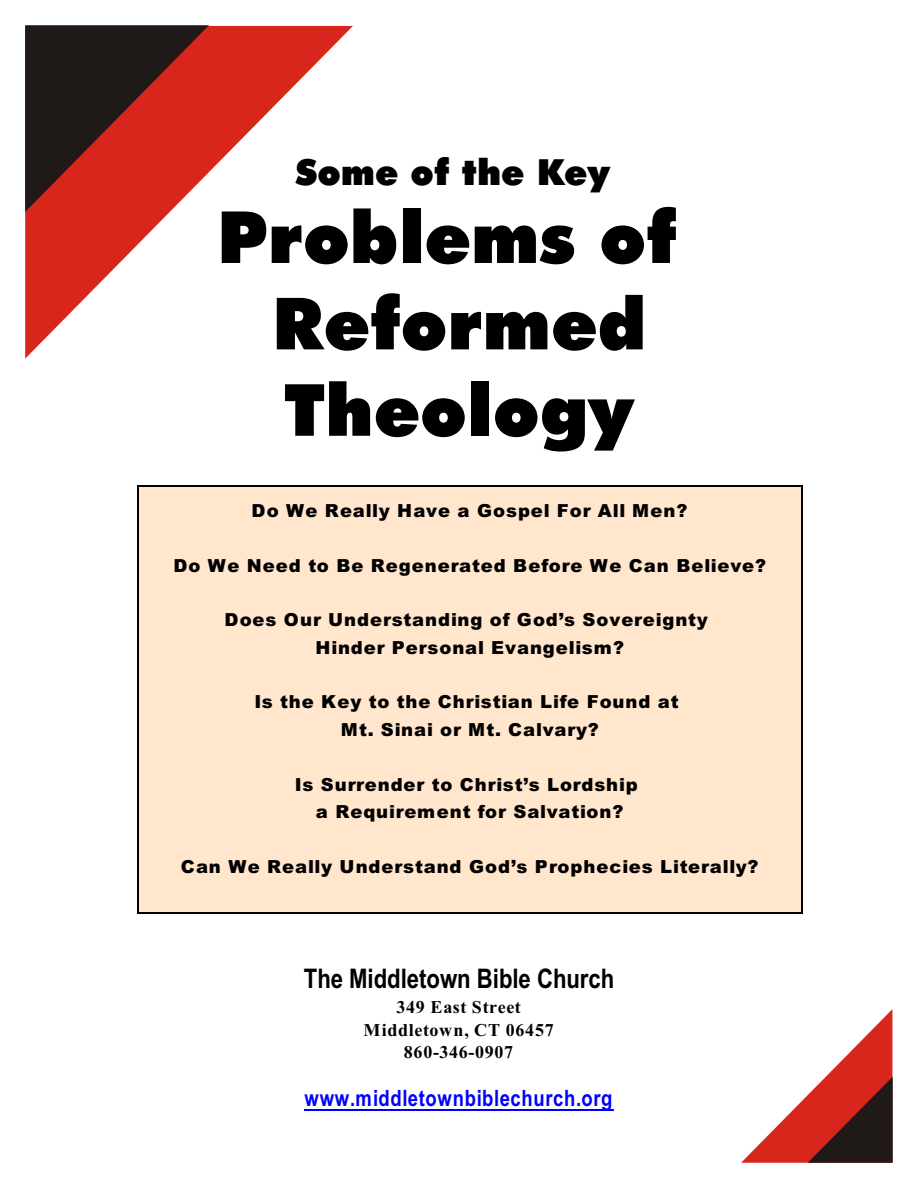
<style>
.page{position:relative;width:918px;height:1188px;background:#fff}
.page>*{position:absolute;margin:0;border:0;box-sizing:border-box;transform-origin:0 0}
.t1{font:900 72px/86.4px "Futura BT";color:#000;text-align:center}
.t2{font:900 36px "Futura BT";color:#000}
.t3{font:700 27px "Arial Narrow";color:#000}
.t4{font:700 22.5px "Arial Narrow";letter-spacing:.035em;color:#00f}
.t5{font:900 18px/27.3px "Arial";letter-spacing:.055em;color:#000;text-align:center}
.t6{font:700 18px/22.8px "Times New Roman";letter-spacing:.04em;color:#000;text-align:center}
</style>
<div class="page">
<svg style="left:25px;top:26px;width:328px;height:333px"></svg>
<svg style="left:25px;top:25px;width:184px;height:187px;background:#7a241e"></svg>
<svg style="left:741px;top:1009px;width:152px;height:154px"></svg>
<div style="left:138px;top:485px;width:665px;height:428px;background:#ffe6cc"></div>
<hr style="left:138px;top:485px;width:1px;height:428px;background:#000">
<hr style="left:802px;top:485px;width:1px;height:428px;background:#000">
<hr style="left:138px;top:485px;width:665px;height:1px;background:#000">
<hr style="left:138px;top:912px;width:665px;height:1px;background:#000">
<hr style="left:304px;top:1109px;width:310px;height:2px;background:#00f">
<h2 class="t2" style="left:295px;top:158px;width:316px">Some of the Key</h2>
<h1 class="t1" style="left:217px;top:201px;width:461px">Problems of<br>Reformed<br>Theology</h1>
<p class="t5" style="left:252px;top:499px;width:437px">Do We Really Have a Gospel For All Men?</p>
<p class="t5" style="left:173px;top:553px;width:594px">Do We Need to Be Regenerated Before We Can Believe?</p>
<p class="t5" style="left:225px;top:608px;width:485px">Does Our Understanding of God’s Sovereignty<br>Hinder Personal Evangelism?</p>
<p class="t5" style="left:254px;top:690px;width:426px">Is the Key to the Christian Life Found at<br>Mt. Sinai or Mt. Calvary?</p>
<p class="t5" style="left:295px;top:772px;width:344px">Is Surrender to Christ’s Lordship a Requirement for Salvation?</p>
<p class="t5" style="left:181px;top:854px;width:579px">Can We Really Understand God’s Prophecies Literally?</p>
<h3 class="t3" style="left:304px;top:968px;width:312px">The Middletown Bible Church</h3>
<p class="t6" style="left:364px;top:997px;width:192px">349 East Street<br>Middletown, CT 06457<br>860-346-0907</p>
<p class="t4" style="left:304px;top:1090px;width:310px">www.middletownbiblechurch.org</p>
</div>
